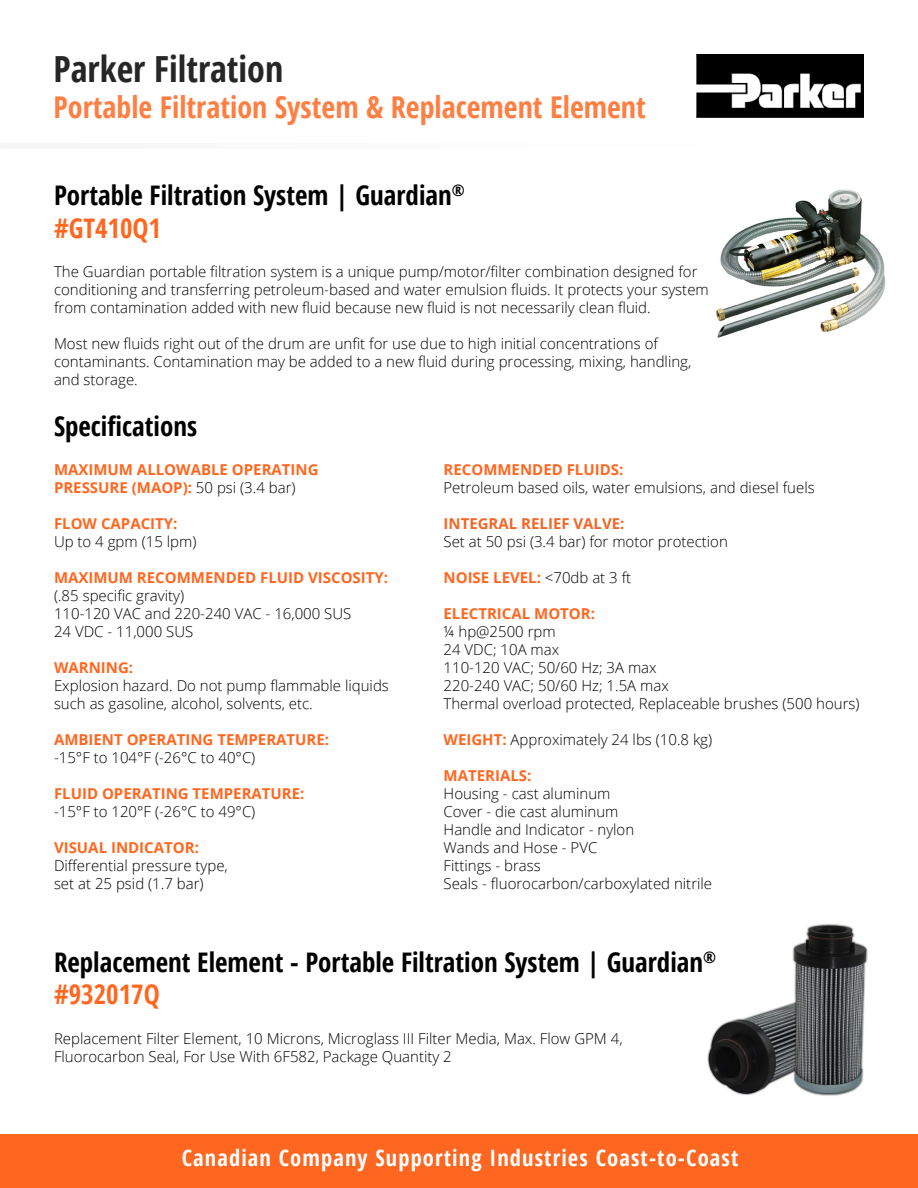
<style>
.page{position:relative;width:918px;height:1188px;background:#fff}
.page>*{position:absolute;margin:0;border:0;box-sizing:border-box;transform-origin:0 0}
.t1{font:700 condensed 36px "Open Sans";color:#262626}
.t2{font:700 condensed 30px "Open Sans";color:#ff7e42}
.t3{font:700 condensed 27px/32.4px "Open Sans";color:#000}
.t4{font:700 condensed 22.5px "Open Sans";letter-spacing:.05em;color:#fff}
.t5{font:300 15px/18px "Open Sans";color:#000}
.t6{font:700 15px "Open Sans";color:#ff6720}
.s1{color:#ff6720}
.s2{font-weight:300;color:#000}
.s3{font-weight:700;color:#ff6720}
.s4{font-weight:700;color:#f26627}
</style>
<div class="page">
<div style="left:0;top:1134px;width:918px;height:54px;background:#ff6720"></div>
<div style="left:0;top:143px;width:766px;height:5px;background:#fbfbfb"></div>
<img style="left:707px;top:924px;width:161px;height:172px">
<img style="left:716px;top:189px;width:170px;height:149px">
<img style="left:696px;top:54px;width:168px;height:64px">
<p class="t1" style="left:54px;top:43px;width:231px">Parker Filtration</p>
<p class="t2" style="left:54px;top:86px;width:594px">Portable Filtration System &amp; Replacement Element</p>
<p class="t3" style="left:54px;top:179px;width:412px">Portable Filtration System | Guardian<sup>® </sup><span class="s1">#GT410Q1</span></p>
<p class="t5" style="left:54px;top:262px;width:656px">The Guardian portable filtration system is a unique pump/motor/filter combination designed for conditioning and transferring petroleum-based and water emulsion fluids. It protects your system from contamination added with new fluid because new fluid is not necessarily clean fluid.</p>
<p class="t5" style="left:54px;top:334px;width:639px">Most new fluids right out of the drum are unfit for use due to high initial concentrations of contaminants. Contamination may be added to a new fluid during processing, mixing, handling, and storage.</p>
<p class="t3" style="left:54px;top:409px;width:145px">Specifications</p>
<p class="t6" style="left:54px;top:459px;width:266px">MAXIMUM ALLOWABLE OPERATING</p>
<p class="t6" style="left:54px;top:477px;width:243px">PRESSURE (MAOP): <span class="s2">50 psi (3.4 bar)</span></p>
<p class="t5" style="left:54px;top:514px;width:144px"><span class="s3">FLOW CAPACITY:<br></span>Up to 4 gpm (15 lpm)</p>
<p class="t6" style="left:54px;top:567px;width:336px">MAXIMUM RECOMMENDED FLUID VISCOSITY:</p>
<p class="t5" style="left:54px;top:586px;width:132px">(.85 specific gravity)</p>
<p class="t5" style="left:54px;top:604px;width:299px">110-120 VAC and 220-240 VAC - 16,000 SUS</p>
<p class="t5" style="left:54px;top:622px;width:141px">24 VDC - 11,000 SUS</p>
<p class="t6" style="left:54px;top:657px;width:81px">WARNING:</p>
<p class="t5" style="left:54px;top:676px;width:336px">Explosion hazard. Do not pump flammable liquids such as gasoline, alcohol, solvents, etc.</p>
<p class="t6" style="left:54px;top:729px;width:277px">AMBIENT OPERATING TEMPERATURE:</p>
<p class="t5" style="left:54px;top:748px;width:203px">-15°F to 104°F (-26°C to 40°C)</p>
<p class="t6" style="left:54px;top:783px;width:252px">FLUID OPERATING TEMPERATURE:</p>
<p class="t5" style="left:54px;top:802px;width:203px">-15°F to 120°F (-26°C to 49°C)</p>
<p class="t6" style="left:54px;top:837px;width:146px">VISUAL INDICATOR:</p>
<p class="t5" style="left:54px;top:856px;width:175px">Differential pressure type, set at 25 psid (1.7 bar)</p>
<p class="t5" style="left:444px;top:460px;width:373px"><span class="s3">RECOMMENDED FLUIDS:<br></span>Petroleum based oils, water emulsions, and diesel fuels</p>
<p class="t5" style="left:444px;top:514px;width:286px"><span class="s4">INTEGRAL RELIEF VALVE:<br></span>Set at 50 psi (3.4 bar) for motor protection</p>
<p class="t6" style="left:444px;top:567px;width:189px">NOISE LEVEL: <span class="s2">&lt;70db at 3 ft</span></p>
<p class="t6" style="left:444px;top:603px;width:153px">ELECTRICAL MOTOR:</p>
<p class="t5" style="left:444px;top:622px;width:114px">¼ hp@2500 rpm</p>
<p class="t5" style="left:444px;top:640px;width:117px">24 VDC; 10A max</p>
<p class="t5" style="left:444px;top:658px;width:215px">110-120 VAC; 50/60 Hz; 3A max</p>
<p class="t5" style="left:444px;top:676px;width:227px">220-240 VAC; 50/60 Hz; 1.5A max</p>
<p class="t5" style="left:444px;top:694px;width:418px">Thermal overload protected, Replaceable brushes (500 hours)</p>
<p class="t5" style="left:444px;top:730px;width:270px"><span class="s3">WEIGHT:</span> Approximately 24 lbs (10.8 kg)</p>
<p class="t6" style="left:444px;top:765px;width:89px">MATERIALS:</p>
<p class="t5" style="left:444px;top:784px;width:168px">Housing - cast aluminum</p>
<p class="t5" style="left:444px;top:802px;width:176px">Cover - die cast aluminum</p>
<p class="t5" style="left:444px;top:820px;width:192px">Handle and Indicator - nylon</p>
<p class="t5" style="left:444px;top:838px;width:155px">Wands and Hose - PVC</p>
<p class="t5" style="left:444px;top:856px;width:99px">Fittings - brass</p>
<p class="t5" style="left:444px;top:874px;width:270px">Seals - fluorocarbon/carboxylated nitrile</p>
<p class="t3" style="left:54px;top:945px;width:664px">Replacement Element - Portable Filtration System | Guardian<sup>® </sup><span class="s1">#932017Q</span></p>
<p class="t5" style="left:54px;top:1029px;width:570px">Replacement Filter Element, 10 Microns, Microglass III Filter Media, Max. Flow GPM 4,<br>Fluorocarbon Seal, For Use With 6F582, Package Quantity 2</p>
<p class="t4" style="left:182px;top:1142px;width:558px">Canadian Company Supporting Industries Coast-to-Coast</p>
</div>
